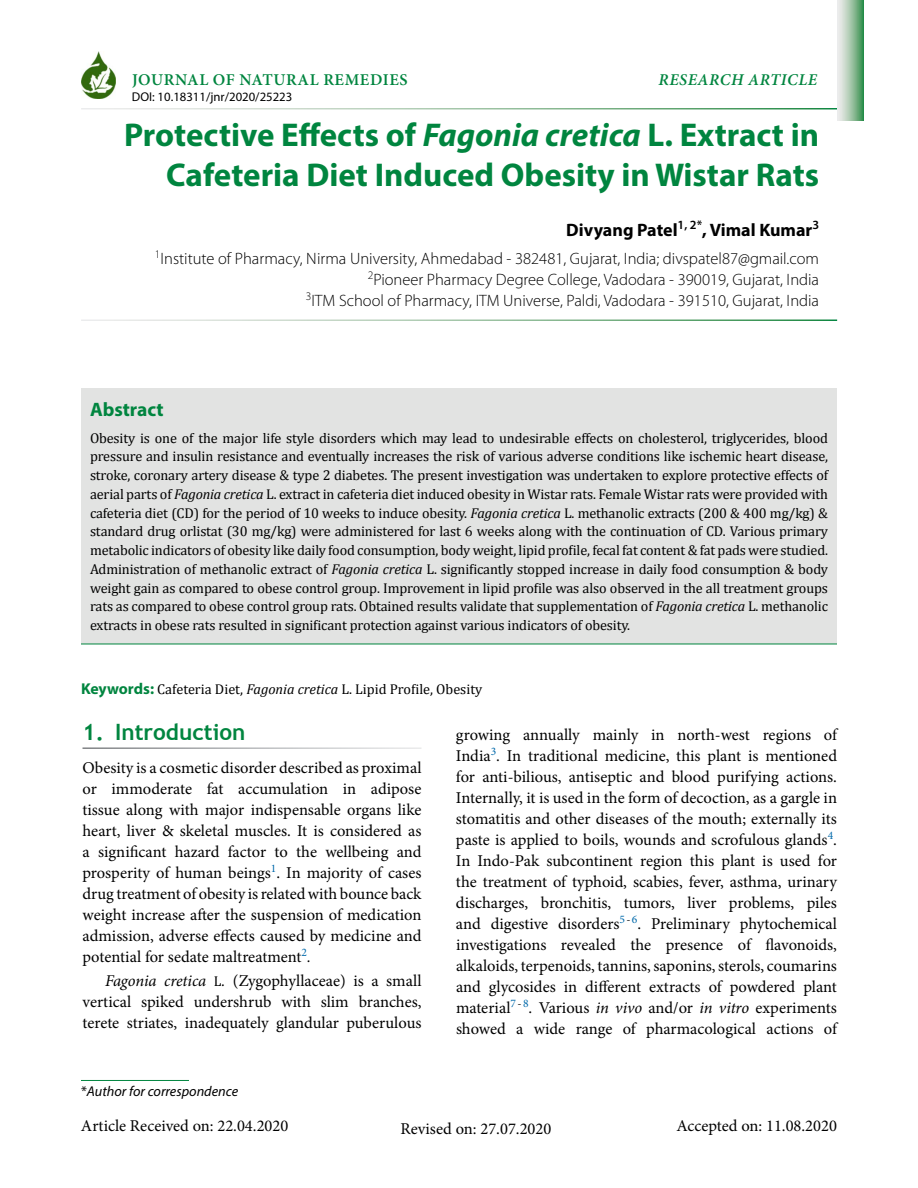
<style>
.page{position:relative;width:918px;height:1188px;background:#fff}
.page>*{position:absolute;margin:0;border:0;box-sizing:border-box;transform-origin:0 0}
.t1{font:700 33px/40.5px "Myriad Pro";color:#00853f;text-align:right}
.t2{font:700 22.5px "Trebuchet MS";color:#00853f}
.t3{font:700 19.5px "Myriad Pro";color:#00853f}
.t4{font:700 18px "Myriad Pro";color:#000}
.t5{font:16.5px/21px "Minion Pro";color:#000;text-align:justify}
.t6{font:300 16.5px/21px "Myriad Pro";color:#000;text-align:right}
.t7{font:600 16.5px "Minion Pro";letter-spacing:.035em;color:#00853f}
.t8{font:italic 600 16.5px "Minion Pro";letter-spacing:.035em;color:#00853f}
.t9{font:14.25px/18.8px "Cambria";letter-spacing:-.01em;color:#000;text-align:justify}
.t10{font:italic 14.25px "Myriad Pro";color:#000}
.t11{font:12.75px "Myriad Pro";color:#000}
.s1{font-style:italic}
.s2{font-family:"Myriad Pro";font-weight:700;font-size:15.75px;color:#00853f}
.s3{font-family:"Cambria";font-size:14.25px}
.s4{font-style:normal}
</style>
<div class="page">
<hr style="left:81px;top:1080px;width:108px;height:1px;background:#00853f">
<svg style="left:837px;top:0;width:27px;height:121px;background:#9dc3a6"></svg>
<img style="left:81px;top:52px;width:35px;height:46px">
<div style="left:81px;top:388px;width:756px;height:256px;background:#e2e3e2"></div>
<hr style="left:81px;top:644px;width:756px;height:1px;background:#00853f">
<p class="t7" style="left:132px;top:68px;width:277px">JOURNAL OF NATURAL REMEDIES</p>
<p class="t11" style="left:132px;top:89px;width:162px">DOI: 10.18311/jnr/2020/25223</p>
<p class="t8" style="left:659px;top:68px;width:160px">RESEARCH ARTICLE</p>
<h1 class="t1" style="left:124px;top:113px;width:697px">Protective Effects of <span class="s1">Fagonia cretica</span> L. Extract in<br>Cafeteria Diet Induced Obesity in Wistar Rats</h1>
<p class="t4" style="left:566px;top:218px;width:254px">Divyang Patel<sup>1,</sup> <sup>2*</sup>, Vimal Kumar<sup>3</sup></p>
<p class="t6" style="left:155px;top:248px;width:666px"><sup>1</sup>Institute of Pharmacy, Nirma University, Ahmedabad - 382481, Gujarat, India; divspatel87@gmail.com<br><sup>2</sup>Pioneer Pharmacy Degree College, Vadodara - 390019, Gujarat, India<br><sup>3</sup>ITM School of Pharmacy, ITM Universe, Paldi, Vadodara - 391510, Gujarat, India</p>
<p class="t3" style="left:90px;top:397px;width:75px">Abstract</p>
<p class="t9" style="left:90px;top:428px;width:740px">Obesity is one of the major life style disorders which may lead to undesirable effects on cholesterol, triglycerides, blood pressure and insulin resistance and eventually increases the risk of various adverse conditions like ischemic heart disease, stroke, coronary artery disease &amp; type 2 diabetes. The present investigation was undertaken to explore protective effects of aerial parts of <span class="s1">Fagonia cretica</span> L. extract in cafeteria diet induced obesity in Wistar rats. Female Wistar rats were provided with cafeteria diet (CD) for the period of 10 weeks to induce obesity. <span class="s1">Fagonia cretica</span> L. methanolic extracts (200 &amp; 400 mg/kg) &amp; standard drug orlistat (30 mg/kg) were administered for last 6 weeks along with the continuation of CD. Various primary metabolic indicators of obesity like daily food consumption, body weight, lipid profile, fecal fat content &amp; fat pads were studied.<br>Administration of methanolic extract of <span class="s1">Fagonia cretica</span> L. significantly stopped increase in daily food consumption &amp; body weight gain as compared to obese control group. Improvement in lipid profile was also observed in the all treatment groups rats as compared to obese control group rats. Obtained results validate that supplementation of <span class="s1">Fagonia cretica</span> L. methanolic extracts in obese rats resulted in significant protection against various indicators of obesity.</p>
<p class="t9" style="left:81px;top:680px;width:403px"><span class="s2">Keywords:</span> Cafeteria Diet, <span class="s1">Fagonia cretica</span> L. Lipid Profile, Obesity</p>
<h2 class="t2" style="left:82px;top:718px;width:164px">1. Introduction</h2>
<p class="t5" style="left:82px;top:757px;width:341px">Obesity is a cosmetic disorder described as proximal or immoderate fat accumulation in adipose tissue along with major indispensable organs like heart, liver &amp; skeletal muscles. It is considered as a significant hazard factor to the wellbeing and prosperity of human beings<sup>1</sup>. In majority of cases drug treatment of obesity is related with bounce back weight increase after the suspension of medication admission, adverse effects caused by medicine and potential for sedate maltreatment<sup>2</sup><span class="s1">.</span></p>
<p class="t5" style="left:82px;top:970px;width:341px;text-indent:23px"><span class="s1">Fagonia cretica</span> <span class="s3">L</span><span class="s1">.</span> (Zygophyllaceae) is a small vertical spiked undershrub with slim branches, terete striates, inadequately glandular puberulous</p>
<p class="t10" style="left:81px;top:1082px;width:159px"><span class="s4">*</span>Author for correspondence</p>
<p class="t5" style="left:456px;top:724px;width:383px">growing annually mainly in north-west regions of India<sup>3</sup>. In traditional medicine, this plant is mentioned for anti-bilious, antiseptic and blood purifying actions.<br>Internally, it is used in the form of decoction, as a gargle in stomatitis and other diseases of the mouth; externally its paste is applied to boils, wounds and scrofulous glands<sup>4</sup>.<br>In Indo-Pak subcontinent region this plant is used for the treatment of typhoid, scabies, fever, asthma, urinary discharges, bronchitis, tumors, liver problems, piles and digestive disorders<sup>5</sup> <sup>-</sup> <sup>6</sup>. Preliminary phytochemical investigations revealed the presence of flavonoids, alkaloids, terpenoids, tannins, saponins, sterols, coumarins and glycosides in different extracts of powdered plant material<sup>7</sup> <sup>-</sup> <sup>8</sup>. Various <span class="s1">in vivo</span> and/or <span class="s1">in vitro</span> experiments showed a wide range of pharmacological actions of</p>
<p class="t5" style="left:81px;top:1116px;width:209px">Article Received on: 22.04.2020</p>
<p class="t5" style="left:676px;top:1116px;width:162px">Accepted on: 11.08.2020</p>
<p class="t5" style="left:400px;top:1119px;width:152px">Revised on: 27.07.2020</p>
</div>
